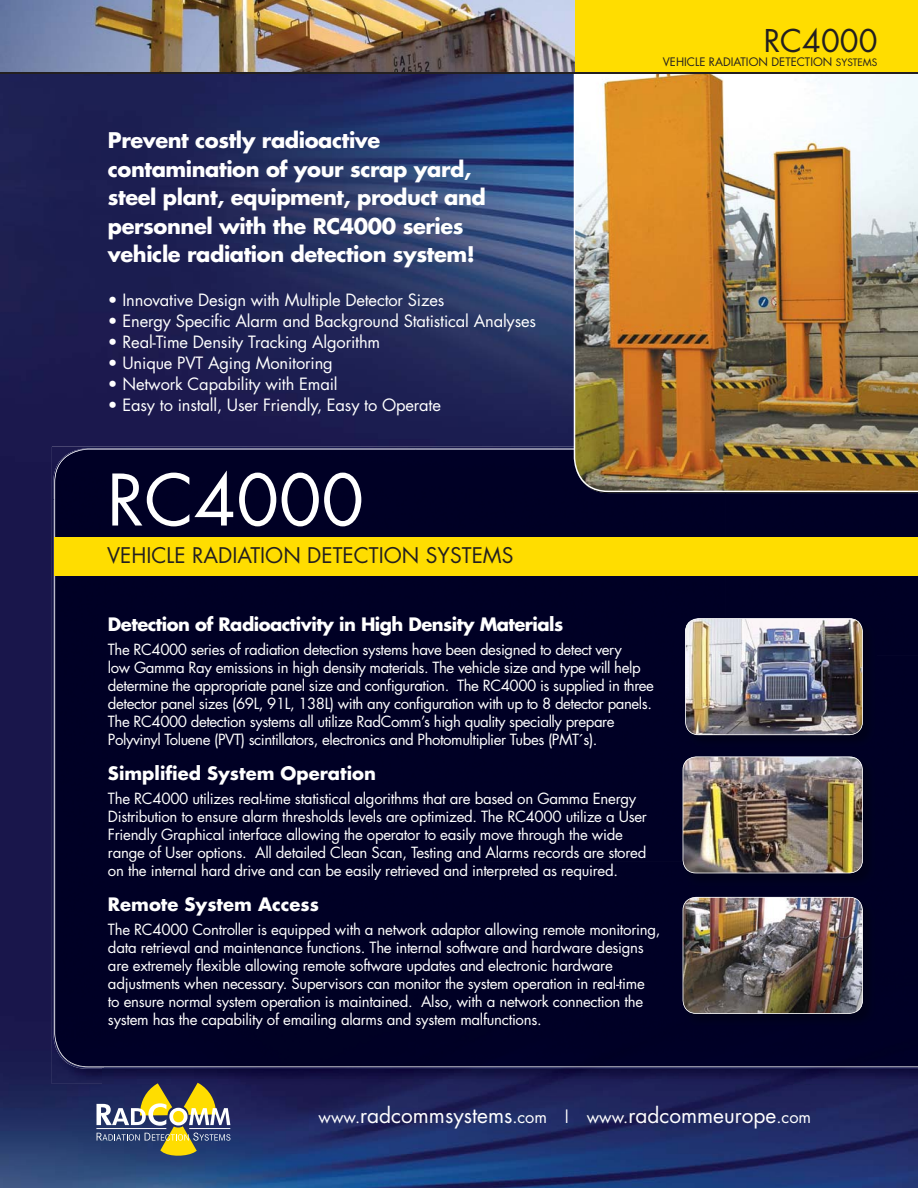
<style>
.page{position:relative;width:918px;height:1188px;background:#fff}
.page>*{position:absolute;margin:0;border:0;box-sizing:border-box;transform-origin:0 0}
.t1{font:69px "Futura";color:#fff}
.t2{font:30.6px "Futura";color:#231f20}
.t3{font:700 21px/28.5px "Futura";letter-spacing:-.02em;color:#fff}
.t4{font:21px "Futura";color:#231f20}
.t5{font:20.85px "Futura";color:#fff}
.t6{font:700 18px "Futura";letter-spacing:-.03em;color:#fff}
.t7{font:700 18px "Futura";color:#fff}
.t8{font:16.5px "Futura";letter-spacing:-.01em;color:#fff}
.t9{font:15px/18px "Futura";letter-spacing:-.02em;color:#fff}
.t10{font:11.4px "Futura";color:#231f20}
.s1{font-size:9.9px}
.s2{font-size:16.35px}
</style>
<div class="page">
<img style="left:0;top:74px;width:918px;height:1114px">
<img style="left:0;top:0;width:576px;height:72px">
<img style="left:52px;top:499px;width:51px;height:585px">
<img style="left:103px;top:1067px;width:815px;height:17px">
<img style="left:53px;top:499px;width:52px;height:570px">
<div style="left:54px;top:449px;width:864px;height:618px;background:#000025"></div>
<img style="left:574px;top:74px;width:344px;height:418px">
<div style="left:576px;top:0;width:342px;height:72px;background:#fd0"></div>
<div style="left:55px;top:537px;width:863px;height:39px;background:#fd0"></div>
<div style="left:685px;top:618px;width:191px;height:130px;background:#000121"></div>
<img style="left:685px;top:618px;width:178px;height:117px">
<div style="left:682px;top:756px;width:194px;height:131px;background:#000120"></div>
<img style="left:683px;top:756px;width:180px;height:117px">
<hr style="left:0;top:72px;width:918px;height:2px;background:#231f20">
<div style="left:682px;top:897px;width:194px;height:130px;background:#000121"></div>
<img style="left:683px;top:897px;width:180px;height:117px">
<svg style="left:97px;top:1083px;width:133px;height:74px;background:#6c6f68"></svg>
<hr style="left:189px;top:1128px;width:41px;height:1px;background:#fff">
<hr style="left:96px;top:1128px;width:70px;height:1px;background:#fff">
<h3 class="t3" style="left:108px;top:128px;width:380px">Prevent costly radioactive contamination of your scrap yard, steel plant, equipment, product and personnel with the RC4000 series vehicle radiation detection system!</h3>
<p class="t8" style="left:108px;top:292px;width:338px">• Innovative Design with Multiple Detector Sizes</p>
<p class="t8" style="left:108px;top:313px;width:430px">• Energy Specific Alarm and Background Statistical Analyses</p>
<p class="t8" style="left:108px;top:334px;width:274px">• Real-Time Density Tracking Algorithm</p>
<p class="t8" style="left:108px;top:355px;width:226px">• Unique PVT Aging Monitoring</p>
<p class="t8" style="left:108px;top:376px;width:231px">• Network Capability with Email</p>
<p class="t8" style="left:108px;top:397px;width:335px">• Easy to install, User Friendly, Easy to Operate</p>
<h1 class="t1" style="left:107px;top:468px;width:258px">RC4000</h1>
<h3 class="t4" style="left:107px;top:546px;width:408px">VEHICLE RADIATION DETECTION SYSTEMS</h3>
<h2 class="t2" style="left:764px;top:27px;width:115px">RC4000</h2>
<p class="t10" style="left:663px;top:57px;width:216px">VEHICLE RADIATION DETECTION <span class="s1">SYSTEMS</span></p>
<p class="t6" style="left:108px;top:616px;width:457px">Detection of Radioactivity in High Density Materials</p>
<p class="t9" style="left:108px;top:641px;width:548px">The RC4000 series of radiation detection systems have been designed to detect very<br>low Gamma Ray emissions in high density materials. The vehicle size and type will help determine the appropriate panel size and configuration. The RC4000 is supplied in three detector panel sizes (69L, 91L, 138L) with any configuration with up to 8 detector panels.<br>The RC4000 detection systems all utilize RadComm’s high quality specially prepare Polyvinyl Toluene (PVT) scintillators, electronics and Photomultiplier Tubes (PMT´s).</p>
<p class="t7" style="left:108px;top:765px;width:269px">Simplified System Operation</p>
<p class="t9" style="left:108px;top:790px;width:540px">The RC4000 utilizes real-time statistical algorithms that are based on Gamma Energy Distribution to ensure alarm thresholds levels are optimized. The RC4000 utilize a User Friendly Graphical interface allowing the operator to easily move through the wide range of User options. All detailed Clean Scan, Testing and Alarms records are stored on the internal hard drive and can be easily retrieved and interpreted as required.</p>
<p class="t7" style="left:108px;top:896px;width:212px">Remote System Access</p>
<p class="t9" style="left:108px;top:922px;width:554px">The RC4000 Controller is equipped with a network adaptor allowing remote monitoring, data retrieval and maintenance functions. The internal software and hardware designs are extremely flexible allowing remote software updates and electronic hardware adjustments when necessary. Supervisors can monitor the system operation in real-time<br>to ensure normal system operation is maintained. Also, with a network connection the system has the capability of emailing alarms and system malfunctions.</p>
<h3 class="t5" style="left:319px;top:1106px;width:494px"><span class="s2">www.</span>radcommsystems<span class="s2">.com | www.</span>radcommeurope<span class="s2">.com</span></h3>
</div>
